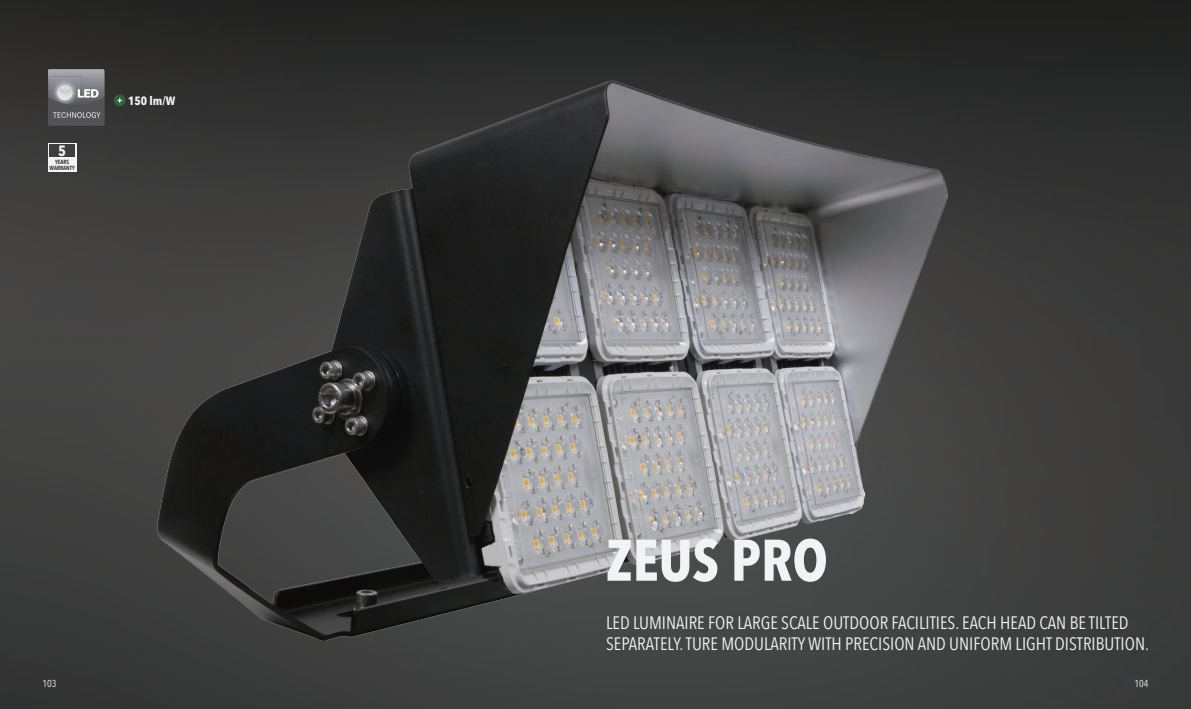
<style>
.page{position:relative;width:1191px;height:709px;background:#fff}
.page>*{position:absolute;margin:0;border:0;box-sizing:border-box;transform-origin:0 0}
.t1{font:700 58px "Avenir Next Condensed";color:#f2f3f4}
.t2{font:18px/21.6px "Avenir Next Condensed";color:#f2f3f4}
.t3{font:700 15px "Avenir Next Condensed";color:#f2f3f4}
.t4{font:700 12px "Avenir Next Condensed";color:#f2f3f4}
.t5{font:10px "Avenir Next Condensed";color:#f2f3f4}
.t6{font:600 6px/6px "Avenir Next Condensed";color:#231f20;text-align:center}
</style>
<div class="page">
<img style="left:0;top:0;width:1191px;height:709px">
<div style="left:48px;top:69px;width:57px;height:57px;background:#535355;border-radius:2px"></div>
<img style="left:48px;top:69px;width:46px;height:33px">
<img style="left:49px;top:76px;width:32px;height:28px">
<svg style="left:53px;top:112px;width:47px;height:6px"></svg>
<svg style="left:57px;top:69px;width:47px;height:32px;background:#9d9fa3"></svg>
<div style="left:114px;top:95px;width:11px;height:11px;background:#2c663a;border-radius:50%"></div>
<svg style="left:117px;top:98px;width:5px;height:5px"></svg>
<div style="left:48px;top:143px;width:28px;height:29px;background:#f2f3f4"></div>
<div style="left:49px;top:144px;width:26px;height:13px;background:#3e3e3f"></div>
<img style="left:130px;top:75px;width:850px;height:597px">
<p class="t3" style="left:58px;top:142px;width:9px">5</p>
<p class="t6" style="left:50px;top:158px;width:27px">YEARS<br>WARRANTY</p>
<p class="t4" style="left:128px;top:93px;width:49px">150 lm/W</p>
<h1 class="t1" style="left:606px;top:525px;width:223px">ZEUS PRO</h1>
<p class="t2" style="left:606px;top:610px;width:544px">LED LUMINAIRE FOR LARGE SCALE OUTDOOR FACILITIES. EACH HEAD CAN BE TILTED<br>SEPARATELY. TURE MODULARITY WITH PRECISION AND UNIFORM LIGHT DISTRIBUTION.</p>
<p class="t5" style="left:43px;top:674px;width:16px">103</p>
<p class="t5" style="left:1134px;top:674px;width:16px">104</p>
</div>
